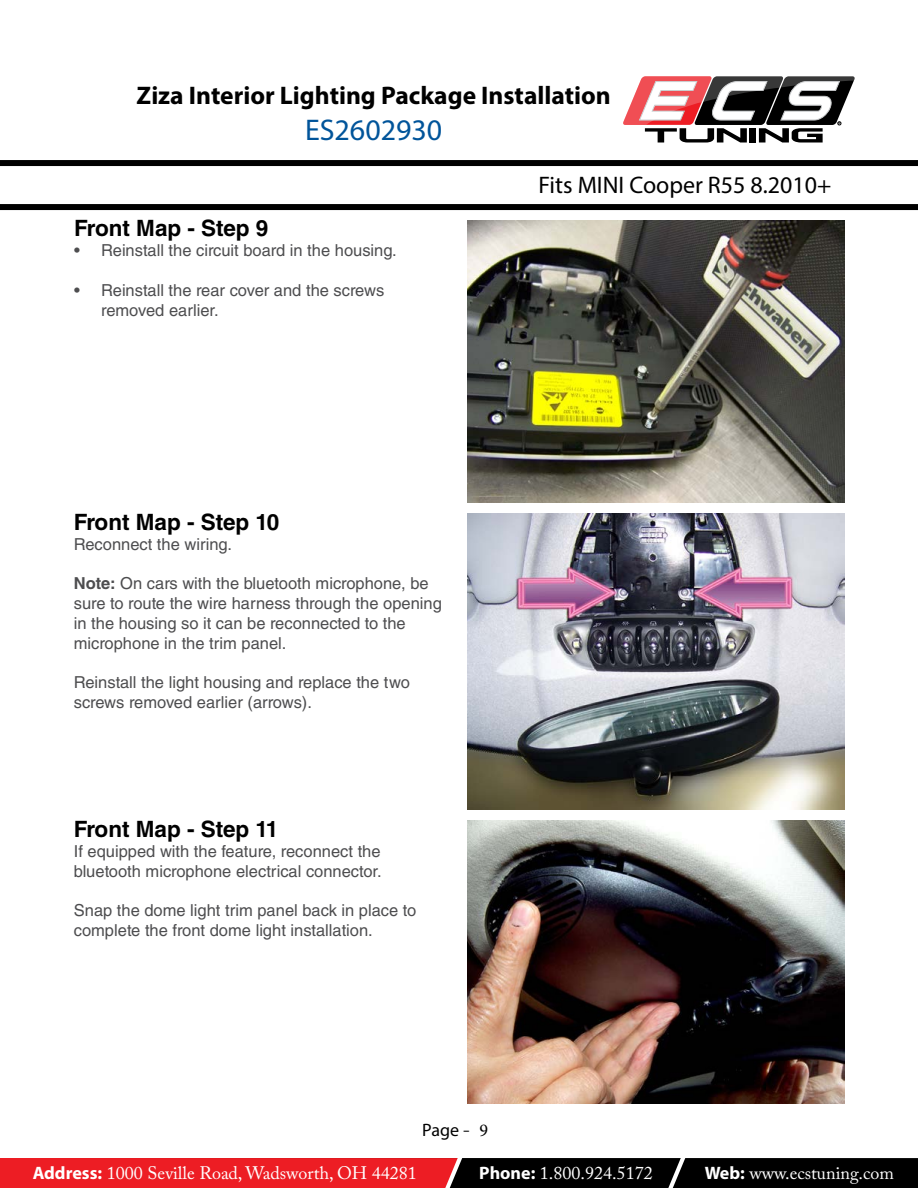
<style>
.page{position:relative;width:918px;height:1188px;background:#fff}
.page>*{position:absolute;margin:0;border:0;box-sizing:border-box;transform-origin:0 0}
.t1{font:30px "Myriad Pro";color:#00549a}
.t2{font:700 25.5px "Myriad Pro";color:#000}
.t3{font:24px "Myriad Pro";color:#000}
.t4{font:700 22.5px "Helvetica LT Std";color:#000}
.t5{font:18px "Adobe Caslon Pro";color:#fff}
.t6{font:18px "Myriad Pro";color:#000}
.t7{font:16.5px/19.8px "Helvetica LT Std";color:#4d4d4f}
.t8{font:700 2.55px "Helvetica Neue";color:#000}
.s1{font-weight:700}
.s2{font-family:"Adobe Caslon Pro"}
.s3{font-family:"Minion Pro"}
.s4{font-family:"Myriad Pro";font-weight:700}
</style>
<div class="page">
<svg style="left:0;top:1158px;width:918px;height:30px;background:#771114"></svg>
<div style="left:0;top:160px;width:918px;height:6px;background:#000"></div>
<div style="left:0;top:204px;width:918px;height:6px;background:#000"></div>
<svg style="left:623px;top:76px;width:232px;height:66px"></svg>
<img style="left:468px;top:220px;width:377px;height:283px">
<img style="left:468px;top:514px;width:376px;height:296px">
<img style="left:468px;top:821px;width:376px;height:283px">
<h2 class="t2" style="left:137px;top:78px;width:476px">Ziza Interior Lighting Package Installation</h2>
<h1 class="t1" style="left:305px;top:111px;width:139px">ES2602930</h1>
<h3 class="t3" style="left:538px;top:170px;width:294px">Fits MINI Cooper R55 8.2010+</h3>
<p class="t8" style="left:838px;top:121px;width:3px">R</p>
<h3 class="t4" style="left:74px;top:215px;width:196px">Front Map - Step 9</h3>
<p class="t7" style="left:74px;top:241px;width:324px">• Reinstall the circuit board in the housing.</p>
<p class="t7" style="left:101px;top:280px;width:285px;text-indent:-27px">• Reinstall the rear cover and the screws removed earlier.</p>
<h3 class="t4" style="left:74px;top:508px;width:207px">Front Map - Step 10</h3>
<p class="t7" style="left:74px;top:534px;width:160px">Reconnect the wiring.</p>
<p class="t7" style="left:74px;top:573px;width:370px"><span class="s1">Note:</span> On cars with the bluetooth microphone, be sure to route the wire harness through the opening in the housing so it can be reconnected to the microphone in the trim panel.</p>
<p class="t7" style="left:74px;top:672px;width:338px">Reinstall the light housing and replace the two screws removed earlier (arrows).</p>
<h3 class="t4" style="left:74px;top:815px;width:206px">Front Map - Step 11</h3>
<p class="t7" style="left:74px;top:841px;width:310px">If equipped with the feature, reconnect the bluetooth microphone electrical connector.</p>
<p class="t7" style="left:74px;top:900px;width:344px">Snap the dome light trim panel back in place to complete the front dome light installation.</p>
<p class="t6" style="left:422px;top:1119px;width:67px">Page <span class="s2">-</span> <span class="s3">9</span></p>
<p class="t5" style="left:33px;top:1162px;width:386px"><span class="s4">Address:</span> 1000 Seville Road, Wadsworth, OH 44281</p>
<p class="t5" style="left:479px;top:1162px;width:175px"><span class="s4">Phone:</span> 1.800.924.5172</p>
<p class="t5" style="left:705px;top:1162px;width:191px"><span class="s4">Web:</span> www.ecstuning.com</p>
</div>
